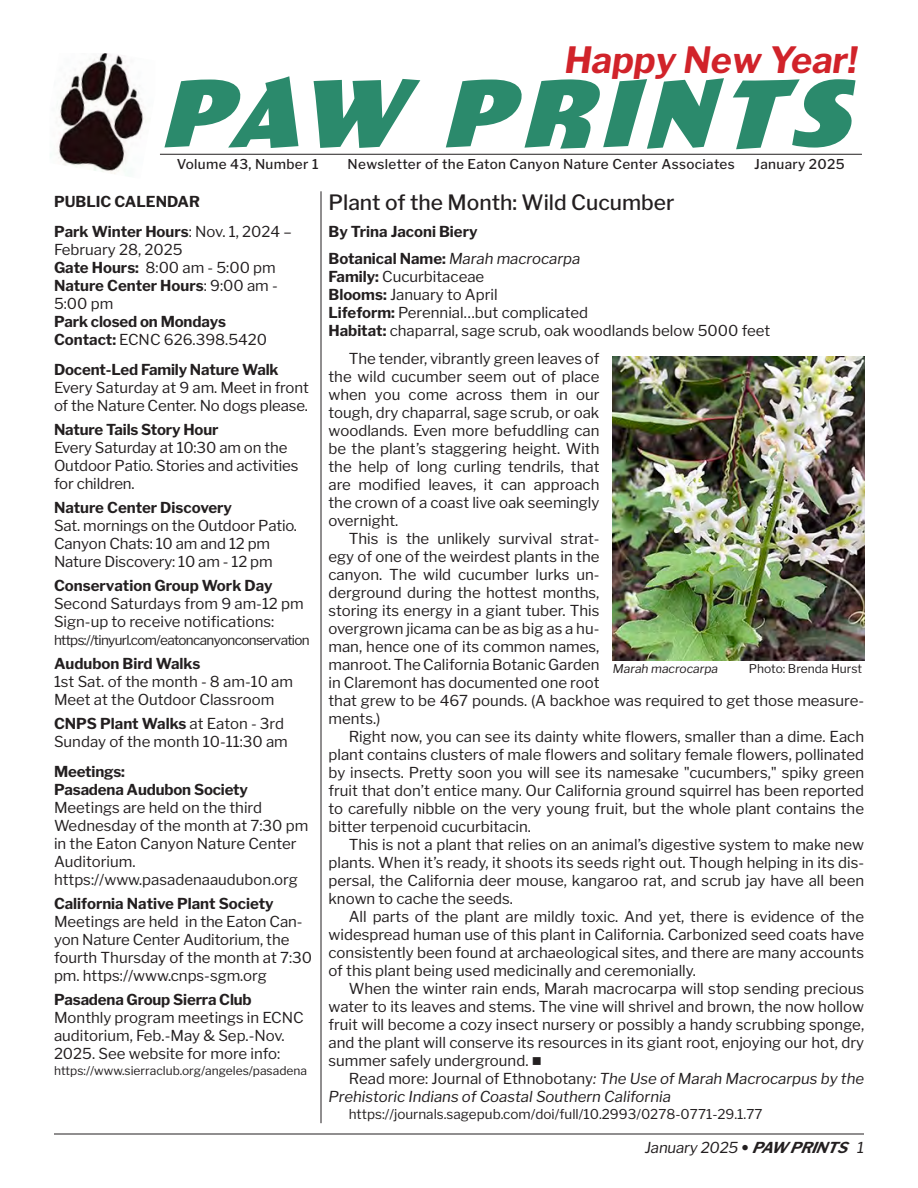
<style>
.page{position:relative;width:918px;height:1188px;background:#fff}
.page>*{position:absolute;margin:0;border:0;box-sizing:border-box;transform-origin:0 0}
.text{font:italic 700 36px "Libre Franklin";color:#d1232a}
.titles{font:500 21px "Libre Franklin";color:#231f20}
.text-2{font:15px/18px "Libre Franklin";color:#231f20}
.titles-2{font:700 15px/18px "Libre Franklin";letter-spacing:-.01em;color:#231f20}
.text-3{font:italic 15px/18px "Libre Franklin";color:#231f20}
.t1{font:500 13.5px "Libre Franklin";letter-spacing:.025em;color:#231f20}
.text-4{font:13.5px "Libre Franklin";letter-spacing:-.005em;color:#231f20}
.text-5{font:13.5px "Libre Franklin";letter-spacing:-.05em;color:#231f20}
.t2{font:12px "Libre Franklin";color:#231f20}
.t3{font:italic 12px "Libre Franklin";color:#231f20}
.s1{font-weight:700}
.s2{font-weight:400}
.s3{font-weight:700;font-style:normal}
.s4{font-style:normal}
.s5{font-family:"Palatino";font-size:15.75px}
</style>
<div class="page">
<hr style="left:54px;top:1134px;width:810px;height:1px;background:#231f20">
<hr style="left:321px;top:191px;width:1px;height:932px;background:#231f20">
<hr style="left:160px;top:154px;width:702px;height:1px;background:#231f20">
<img style="left:58px;top:53px;width:86px;height:121px">
<svg style="left:164px;top:76px;width:692px;height:73px"></svg>
<img style="left:613px;top:356px;width:251px;height:305px">
<p class="text" style="left:565px;top:38px;width:294px">Happy New Year!</p>
<p class="t1" style="left:177px;top:156px;width:143px">Volume 43, Number 1</p>
<p class="t1" style="left:348px;top:156px;width:389px">Newsletter of the Eaton Canyon Nature Center Associates</p>
<p class="t1" style="left:754px;top:156px;width:92px">January 2025</p>
<p class="titles-2" style="left:54px;top:192px;width:148px">PUBLIC CALENDAR</p>
<p class="text-2" style="left:54px;top:222px;width:239px"><span class="s1">Park Winter Hours</span>: Nov. 1, 2024 –<br>February 28, 2025</p>
<p class="text-2" style="left:54px;top:258px;width:223px"><span class="s1">Gate Hours:</span> 8:00 am - 5:00 pm</p>
<p class="titles-2" style="left:54px;top:276px;width:225px">Nature Center Hours<span class="s2">: 9:00 am -<br>5:00 pm<br></span>Park closed on Mondays</p>
<p class="text-2" style="left:54px;top:330px;width:215px"><span class="s1">Contact:</span> ECNC 626.398.5420</p>
<p class="titles-2" style="left:54px;top:360px;width:226px">Docent-Led Family Nature Walk</p>
<p class="text-2" style="left:54px;top:378px;width:256px">Every Saturday at 9 am. Meet in front of the Nature Center. No dogs please.</p>
<p class="text-2" style="left:54px;top:420px;width:246px"><span class="s1">Nature Tails Story Hour<br></span>Every Saturday at 10:30 am on the<br>Outdoor Patio. Stories and activities for children.</p>
<p class="text-2" style="left:54px;top:498px;width:245px"><span class="s1">Nature Center Discovery<br></span>Sat. mornings on the Outdoor Patio.<br>Canyon Chats: 10 am and 12 pm</p>
<p class="text-2" style="left:54px;top:552px;width:220px">Nature Discovery: 10 am - 12 pm</p>
<p class="titles-2" style="left:54px;top:576px;width:220px">Conservation Group Work Day</p>
<p class="text-2" style="left:54px;top:594px;width:251px">Second Saturdays from 9 am-12 pm</p>
<p class="text-2" style="left:54px;top:612px;width:222px">Sign-up to receive notifications:</p>
<p class="text-5" style="left:54px;top:632px;width:257px">https://tinyurl.com/eatoncanyonconservation</p>
<p class="titles-2" style="left:54px;top:654px;width:148px">Audubon Bird Walks</p>
<p class="text-2" style="left:54px;top:672px;width:241px">1st Sat. of the month - 8 am-10 am</p>
<p class="text-2" style="left:54px;top:690px;width:222px">Meet at the Outdoor Classroom</p>
<p class="text-2" style="left:54px;top:714px;width:235px"><span class="s1">CNPS Plant Walks</span> at Eaton - 3rd<br>Sunday of the month 10-11:30 am</p>
<p class="titles-2" style="left:54px;top:762px;width:196px">Meetings:<br>Pasadena Audubon Society</p>
<p class="text-2" style="left:54px;top:798px;width:256px">Meetings are held on the third<br>Wednesday of the month at 7:30 pm in the Eaton Canyon Nature Center<br>Auditorium.</p>
<p class="text-2" style="left:54px;top:870px;width:245px">https://www.pasadenaaudubon.org</p>
<p class="text-2" style="left:54px;top:894px;width:260px"><span class="s1">California Native Plant Society </span>Meetings are held in the Eaton Can&shy;yon Nature Center Auditorium, the fourth Thursday of the month at 7:30 pm. https://www.cnps-sgm.org</p>
<p class="titles-2" style="left:54px;top:990px;width:199px">Pasadena Group Sierra Club</p>
<p class="text-2" style="left:54px;top:1008px;width:251px">Monthly program meetings in ECNC auditorium, Feb.-May &amp; Sep.-Nov.<br>2025. See website for more info:</p>
<p class="t2" style="left:54px;top:1064px;width:255px">https://www.sierraclub.org/angeles/pasadena</p>
<p class="titles" style="left:328px;top:190px;width:347px">Plant of the Month: Wild Cucumber</p>
<p class="titles-2" style="left:328px;top:222px;width:151px">By Trina Jaconi Biery</p>
<p class="text-3" style="left:328px;top:249px;width:253px"><span class="s3">Botanical Name:</span> Marah macrocarpa</p>
<p class="text-2" style="left:328px;top:267px;width:157px"><span class="s1">Family:</span> Cucurbitaceae</p>
<p class="text-2" style="left:328px;top:285px;width:171px"><span class="s1">Blooms:</span> January to April</p>
<p class="text-2" style="left:328px;top:303px;width:261px"><span class="s1">Lifeform:</span> Perennial…but complicated</p>
<p class="text-2" style="left:328px;top:321px;width:443px"><span class="s1">Habitat:</span> chaparral, sage scrub, oak woodlands below 5000 feet</p>
<p class="text-2" style="left:328px;top:350px;width:273px;text-align:justify;text-indent:20px">The tender, vibrantly green leaves of the wild cucumber seem out of place when you come across them in our tough, dry chaparral, sage scrub, or oak woodlands. Even more befuddling can be the plant’s staggering height. With the help of long curling tendrils, that are modified leaves, it can approach the crown of a coast live oak seemingly overnight.</p>
<p class="text-2" style="left:328px;top:530px;width:537px;text-indent:20px">This is the unlikely survival strat-<br>egy of one of the weirdest plants in the<br>canyon. The wild cucumber lurks un-<br>derground during the hottest months,<br>storing its energy in a giant tuber. This<br>overgrown jicama can be as big as a hu-<br>man, hence one of its common names,<br>manroot. The California Botanic Garden<br>in Claremont has documented one root<br>that grew to be 467 pounds. (A backhoe was required to get those measure&shy;ments.)</p>
<p class="text-2" style="left:328px;top:728px;width:537px;text-align:justify;text-indent:20px">Right now, you can see its dainty white flowers, smaller than a dime. Each plant contains clusters of male flowers and solitary female flowers, pollinated by insects. Pretty soon you will see its namesake "cucumbers," spiky green fruit that don’t entice many. Our California ground squirrel has been reported to carefully nibble on the very young fruit, but the whole plant contains the bitter terpenoid cucurbitacin.</p>
<p class="text-2" style="left:328px;top:836px;width:537px;text-align:justify;text-indent:20px">This is not a plant that relies on an animal’s digestive system to make new plants. When it’s ready, it shoots its seeds right out. Though helping in its dis&shy;persal, the California deer mouse, kangaroo rat, and scrub jay have all been known to cache the seeds.</p>
<p class="text-2" style="left:328px;top:908px;width:537px;text-align:justify;text-indent:20px">All parts of the plant are mildly toxic. And yet, there is evidence of the widespread human use of this plant in California. Carbonized seed coats have consistently been found at archaeological sites, and there are many accounts of this plant being used medicinally and ceremonially.</p>
<p class="text-2" style="left:328px;top:980px;width:537px;text-align:justify;text-indent:20px">When the winter rain ends, Marah macrocarpa will stop sending precious water to its leaves and stems. The vine will shrivel and brown, the now hollow fruit will become a cozy insect nursery or possibly a handy scrubbing sponge, and the plant will conserve its resources in its giant root, enjoying our hot, dry summer safely underground. ■</p>
<p class="text-3" style="left:328px;top:1070px;width:537px;text-indent:20px"><span class="s4">Read more: Journal of Ethnobotany</span>: The Use of Marah Macrocarpus by the<br>Prehistoric Indians of Coastal Southern California</p>
<p class="text-4" style="left:349px;top:1105px;width:415px">https://journals.sagepub.com/doi/full/10.2993/0278-0771-29.1.77</p>
<p class="t3" style="left:613px;top:662px;width:107px">Marah macrocarpa</p>
<p class="t2" style="left:749px;top:662px;width:115px">Photo: Brenda Hurst</p>
<p class="text-3" style="left:645px;top:1139px;width:221px">January 2025 <span class="s5">•</span> <span class="s1">PAW PRINTS</span> 1</p>
</div>
